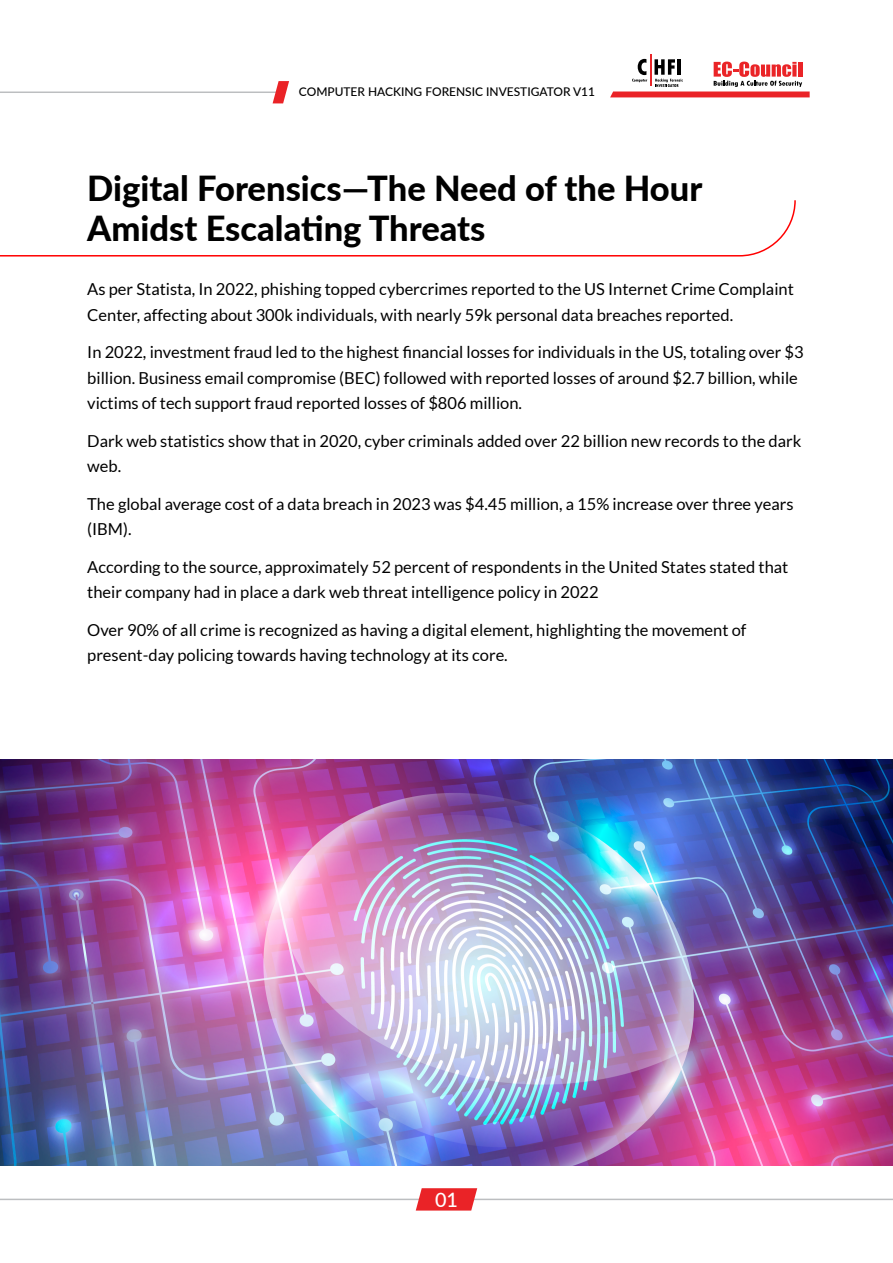
<style>
.page{position:relative;width:893px;height:1263px;background:#fff}
.page>*{position:absolute;margin:0;border:0;box-sizing:border-box;transform-origin:0 0}
.t1{font:800 34.5px/40.5px "Lato";color:#000}
.t2{font:500 19.95px "Lato";color:#fff}
.t3{font:16.5px/25.5px "Lato";color:#000}
.t4{font:500 12px "Lato";color:#000}
</style>
<div class="page">
<hr style="left:0;top:1199px;width:893px;height:1px;background:#bcbec0">
<svg style="left:416px;top:1188px;width:61px;height:22px"></svg>
<hr style="left:0;top:92px;width:280px;height:1px;background:#bcbec0">
<hr style="left:650px;top:54px;width:1px;height:32px;background:#e82629">
<svg style="left:610px;top:59px;width:200px;height:38px"></svg>
<svg style="left:273px;top:81px;width:16px;height:22px"></svg>
<svg style="left:0;top:200px;width:796px;height:57px"></svg>
<img style="left:0;top:759px;width:892px;height:407px">
<p class="t4" style="left:299px;top:83px;width:298px">COMPUTER HACKING FORENSIC INVESTIGATOR V11</p>
<h1 class="t1" style="left:87px;top:166px;width:617px">Digital Forensics—The Need of the Hour<br>Amidst Escalating Threats</h1>
<p class="t3" style="left:87px;top:276px;width:708px">As per Statista, In 2022, phishing topped cybercrimes reported to the US Internet Crime Complaint<br>Center, affecting about 300k individuals, with nearly 59k personal data breaches reported.</p>
<p class="t3" style="left:87px;top:339px;width:718px">In 2022, investment fraud led to the highest financial losses for individuals in the US, totaling over $3 billion. Business email compromise (BEC) followed with reported losses of around $2.7 billion, while victims of tech support fraud reported losses of $806 million.</p>
<p class="t3" style="left:87px;top:428px;width:716px">Dark web statistics show that in 2020, cyber criminals added over 22 billion new records to the dark web.</p>
<p class="t3" style="left:87px;top:491px;width:708px">The global average cost of a data breach in 2023 was $4.45 million, a 15% increase over three years (IBM).</p>
<p class="t3" style="left:87px;top:554px;width:703px">According to the source, approximately 52 percent of respondents in the United States stated that their company had in place a dark web threat intelligence policy in 2022</p>
<p class="t3" style="left:87px;top:617px;width:661px">Over 90% of all crime is recognized as having a digital element, highlighting the movement of present-day policing towards having technology at its core.</p>
<p class="t2" style="left:435px;top:1185px;width:24px">01</p>
</div>
